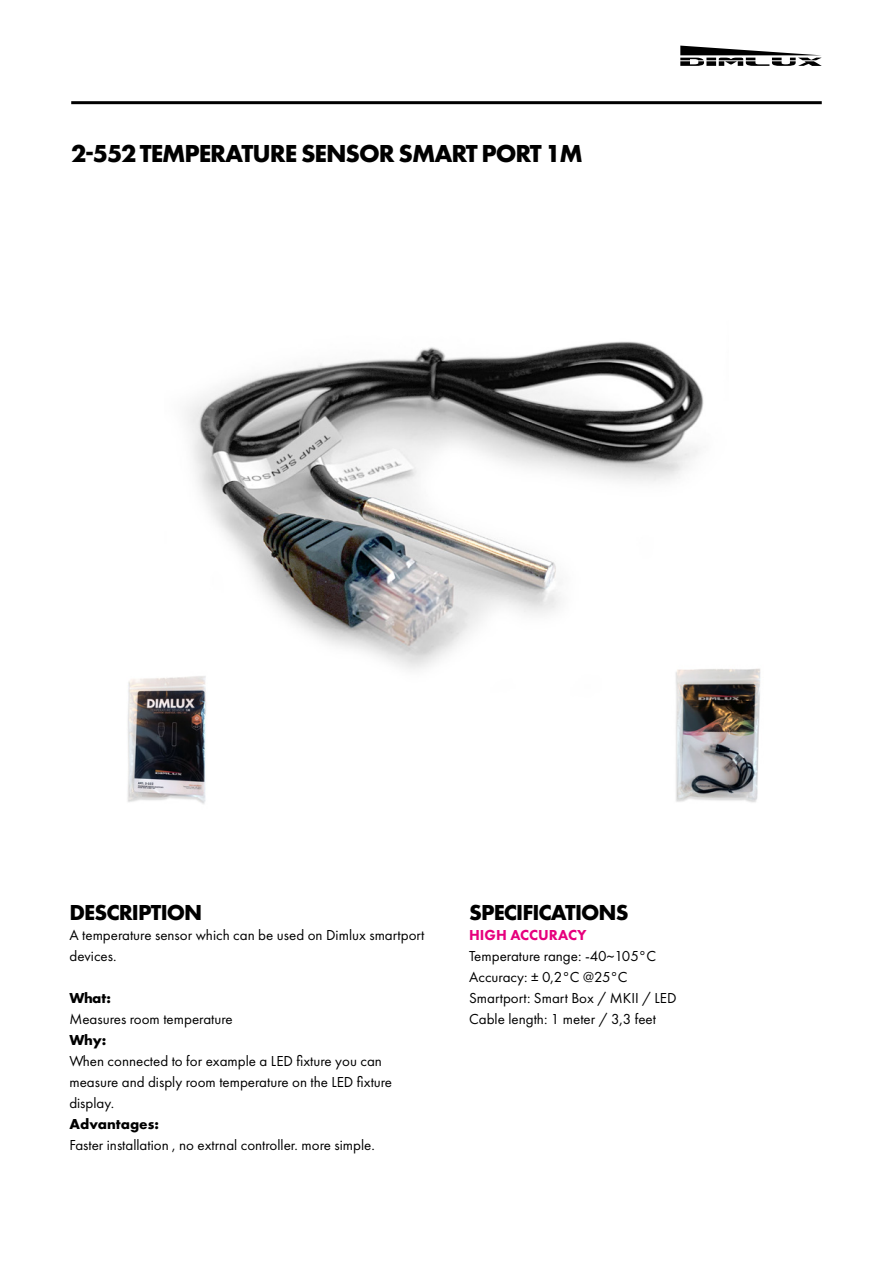
<style>
.page{position:relative;width:893px;height:1263px;background:#fff}
.page>*{position:absolute;margin:0;border:0;box-sizing:border-box;transform-origin:0 0}
.t1{font:700 25.5px "Futura PT";letter-spacing:-.04em;color:#000}
.t2{font:700 22.5px "Futura PT";letter-spacing:-.04em;color:#000}
.t3{font:15px/21px "Futura PT";color:#000}
.t4{font:700 15px "Futura PT";color:#000}
.t5{font:800 15px "Futura PT";color:#e6007d}
</style>
<div class="page">
<hr style="left:71px;top:101px;width:751px;height:3px;background:#000">
<svg style="left:680px;top:46px;width:142px;height:20px"></svg>
<img style="left:186px;top:341px;width:518px;height:329px">
<img style="left:127px;top:636px;width:144px;height:168px">
<img style="left:614px;top:636px;width:147px;height:167px">
<h1 class="t1" style="left:71px;top:137px;width:513px">2-552 TEMPERATURE SENSOR SMART PORT 1M</h1>
<h2 class="t2" style="left:70px;top:898px;width:134px">DESCRIPTION</h2>
<p class="t3" style="left:69px;top:925px;width:357px">A temperature sensor which can be used on Dimlux smartport devices.</p>
<p class="t4" style="left:69px;top:988px;width:43px">What:</p>
<p class="t3" style="left:69px;top:1009px;width:165px">Measures room temperature</p>
<p class="t4" style="left:69px;top:1030px;width:39px">Why:</p>
<p class="t3" style="left:69px;top:1051px;width:324px">When connected to for example a LED fixture you can measure and disply room temperature on the LED fixture display.</p>
<p class="t4" style="left:69px;top:1114px;width:91px">Advantages:</p>
<p class="t3" style="left:69px;top:1135px;width:307px">Faster installation , no extrnal controller. more simple.</p>
<h2 class="t2" style="left:469px;top:898px;width:161px">SPECIFICATIONS</h2>
<p class="t5" style="left:469px;top:926px;width:119px">HIGH ACCURACY</p>
<p class="t3" style="left:469px;top:946px;width:209px">Temperature range: -40~105°C<br>Accuracy: ± 0,2°C @25°C<br>Smartport: Smart Box / MKII / LED<br>Cable length: 1 meter / 3,3 feet</p>
</div>
